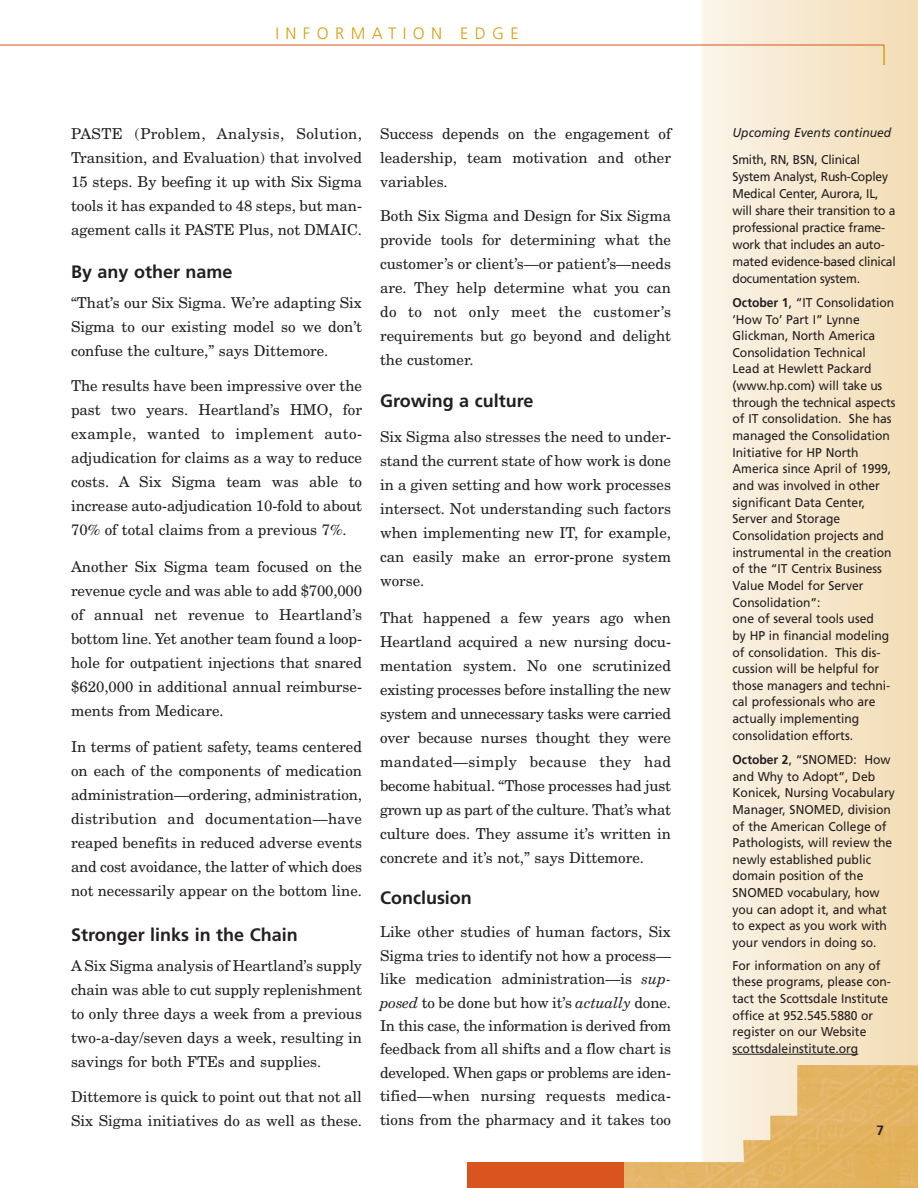
<style>
.page{position:relative;width:918px;height:1188px;background:#fff}
.page>*{position:absolute;margin:0;border:0;box-sizing:border-box;transform-origin:0 0}
.t1{font:700 18px "Frutiger";color:#231f20}
.t2{font:300 16.5px "Frutiger";letter-spacing:.39em;color:#d59f0f}
.t3{font:15px/24px "New Century Schlbk";color:#231f20;text-align:justify}
.t4{font:700 13.5px "Frutiger";color:#231f20}
.t5{font:12.75px/16.6px "Frutiger";color:#231f20;scale:.95 1}
.t6{font:italic 12.75px "Frutiger";color:#231f20;scale:.95 1}
.s1{font-style:italic}
.s2{font-weight:700}
</style>
<div class="page">
<div style="left:468px;top:1162px;width:269px;height:26px;background:#d9541e"></div>
<div style="left:702px;top:0;width:216px;height:1188px;background:linear-gradient(to right,#fbf4ea,#f2dcb4)"></div>
<img style="left:624px;top:1065px;width:294px;height:123px">
<hr style="left:883px;top:45px;width:2px;height:20px;background:#d59f0f">
<hr style="left:2px;top:45px;width:882px;height:1px;background:#d9541e">
<hr style="left:733px;top:1054px;width:118px;height:1px;background:#231f20">
<p class="t2" style="left:275px;top:26px;width:245px">INFORMATION EDGE</p>
<p class="t3" style="left:71px;top:123px;width:293px">PASTE (Problem, Analysis, Solution, Transition, and Evaluation) that involved 15 steps. By beefing it up with Six Sigma tools it has expanded to 48 steps, but man&shy;agement calls it PASTE Plus, not DMAIC.</p>
<p class="t1" style="left:71px;top:265px;width:163px">By any other name</p>
<p class="t3" style="left:71px;top:292px;width:293px">“That’s our Six Sigma. We’re adapting Six Sigma to our existing model so we don’t confuse the culture,” says Dittemore.</p>
<p class="t3" style="left:71px;top:375px;width:293px">The results have been impressive over the past two years. Heartland’s HMO, for example, wanted to implement auto&shy;adjudication for claims as a way to reduce costs. A Six Sigma team was able to increase auto-adjudication 10-fold to about 70% of total claims from a previous 7%.</p>
<p class="t3" style="left:71px;top:556px;width:293px">Another Six Sigma team focused on the revenue cycle and was able to add $700,000 of annual net revenue to Heartland’s bottom line. Yet another team found a loop&shy;hole for outpatient injections that snared $620,000 in additional annual reimburse&shy;ments from Medicare.</p>
<p class="t3" style="left:71px;top:736px;width:293px">In terms of patient safety, teams centered on each of the components of medication administration—ordering, administration, distribution and documentation—have reaped benefits in reduced adverse events and cost avoidance, the latter of which does not necessarily appear on the bottom line.</p>
<p class="t1" style="left:71px;top:928px;width:228px">Stronger links in the Chain</p>
<p class="t3" style="left:71px;top:955px;width:293px">A Six Sigma analysis of Heartland’s supply chain was able to cut supply replenishment to only three days a week from a previous two-a-day/seven days a week, resulting in savings for both FTEs and supplies.</p>
<p class="t3" style="left:71px;top:1086px;width:293px">Dittemore is quick to point out that not all<br>Six Sigma initiatives do as well as these.</p>
<p class="t3" style="left:380px;top:123px;width:293px">Success depends on the engagement of leadership, team motivation and other variables.</p>
<p class="t3" style="left:380px;top:205px;width:293px">Both Six Sigma and Design for Six Sigma provide tools for determining what the customer’s or client’s—or patient’s—needs are. They help determine what you can do to not only meet the customer’s requirements but go beyond and delight the customer.</p>
<p class="t1" style="left:380px;top:394px;width:155px">Growing a culture</p>
<p class="t3" style="left:380px;top:426px;width:293px">Six Sigma also stresses the need to under&shy;stand the current state of how work is done in a given setting and how work processes intersect. Not understanding such factors when implementing new IT, for example, can easily make an error-prone system worse.</p>
<p class="t3" style="left:380px;top:607px;width:293px">That happened a few years ago when Heartland acquired a new nursing docu&shy;mentation system. No one scrutinized existing processes before installing the new system and unnecessary tasks were carried over because nurses thought they were mandated—simply because they had become habitual. “Those processes had just grown up as part of the culture. That’s what culture does. They assume it’s written in concrete and it’s not,” says Dittemore.</p>
<p class="t1" style="left:380px;top:890px;width:93px">Conclusion</p>
<p class="t3" style="left:380px;top:922px;width:293px;line-height:23.4px">Like other studies of human factors, Six Sigma tries to identify not how a process— like medication administration—is <span class="s1">sup&shy;posed</span> to be done but how it’s <span class="s1">actually</span> done.<br>In this case, the information is derived from feedback from all shifts and a flow chart is developed. When gaps or problems are iden&shy;tified—when nursing requests medica&shy;tions from the pharmacy and it takes too</p>
<p class="t6" style="left:733px;top:128px;width:169px">Upcoming Events continued</p>
<p class="t5" style="left:733px;top:152px;width:173px">Smith, RN, BSN, Clinical<br>System Analyst, Rush-Copley<br>Medical Center, Aurora, IL, will share their transition to a professional practice frame&shy;work that includes an auto&shy;mated evidence-based clinical documentation system.</p>
<p class="t5" style="left:733px;top:295px;width:173px"><span class="s2">October 1</span>, “IT Consolidation ‘How To’ Part I” Lynne<br>Glickman, North America<br>Consolidation Technical<br>Lead at Hewlett Packard (www.hp.com) will take us through the technical aspects of IT consolidation. She has managed the Consolidation<br>Initiative for HP North<br>America since April of 1999, and was involved in other significant Data Center,<br>Server and Storage<br>Consolidation projects and instrumental in the creation of the “IT Centrix Business<br>Value Model for Server<br>Consolidation”:<br>one of several tools used<br>by HP in financial modeling of consolidation. This dis&shy;cussion will be helpful for those managers and techni&shy;cal professionals who are actually implementing consolidation efforts.</p>
<p class="t5" style="left:733px;top:752px;width:172px"><span class="s2">October 2</span>, “SNOMED: How and Why to Adopt”, Deb<br>Konicek, Nursing Vocabulary<br>Manager, SNOMED, division of the American College of<br>Pathologists, will review the newly established public domain position of the<br>SNOMED vocabulary, how you can adopt it, and what to expect as you work with your vendors in doing so.</p>
<p class="t5" style="left:733px;top:958px;width:168px">For information on any of these programs, please con&shy;tact the Scottsdale Institute office at 952.545.5880 or register on our Website scottsdaleinstitute.org</p>
<p class="t4" style="left:877px;top:1125px;width:9px">7</p>
</div>
